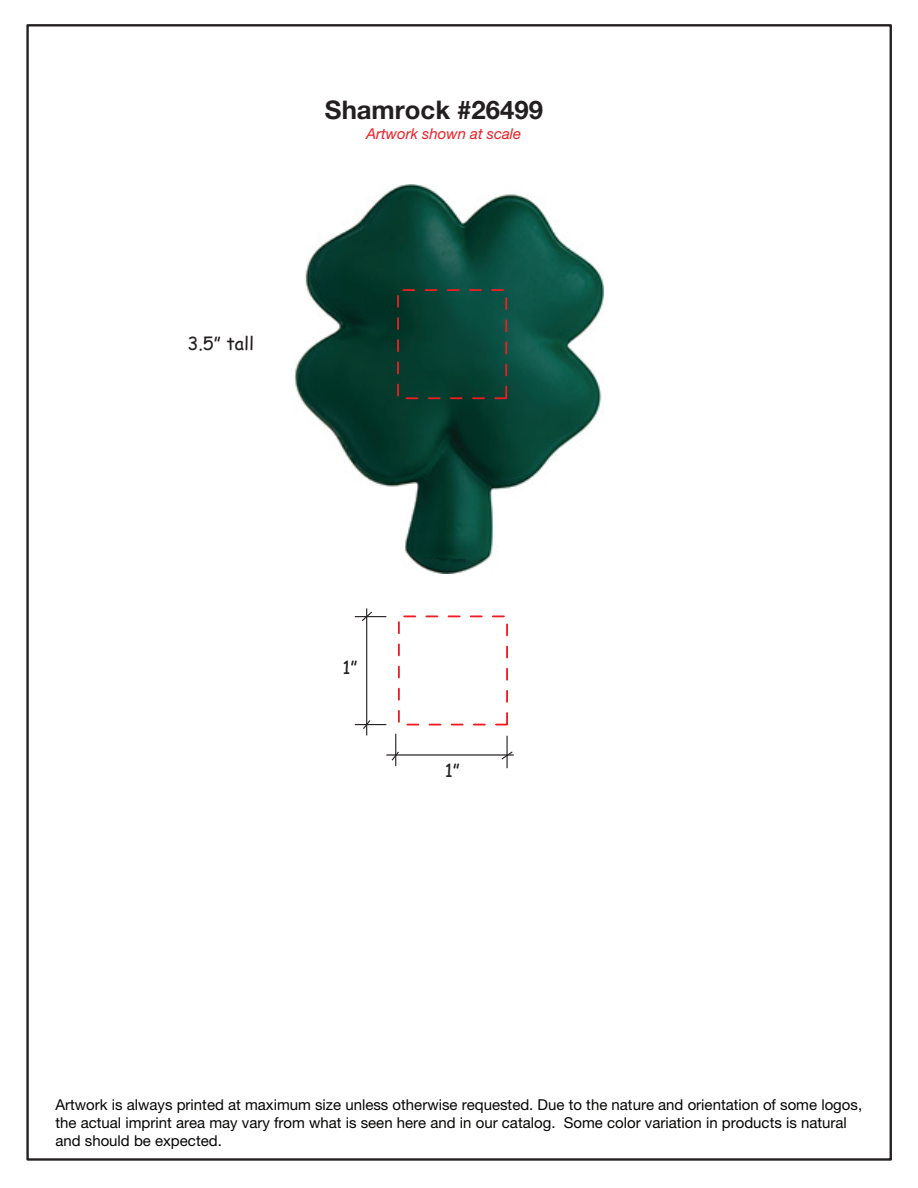
<style>
.page{position:relative;width:918px;height:1188px;background:#fff}
.page>*{position:absolute;margin:0;border:0;box-sizing:border-box;transform-origin:0 0}
.t1{font:700 25.65px "Helvetica Neue LT Pro";color:#231f20}
.t2{font:18px "Comic Sans MS";color:#231f20}
.t3{font:15px/18px "Helvetica Neue LT Pro";color:#050504}
.t4{font:italic 15px "Helvetica Neue LT Pro";color:#ee1d23}
</style>
<div class="page">
<img style="left:295px;top:185px;width:309px;height:388px">
<hr style="left:366px;top:608px;width:1px;height:127px;background:#231f20">
<hr style="left:355px;top:616px;width:31px;height:1px;background:#231f20">
<svg style="left:361px;top:610px;width:12px;height:12px"></svg>
<hr style="left:355px;top:724px;width:31px;height:1px;background:#231f20">
<svg style="left:362px;top:719px;width:9px;height:11px"></svg>
<svg style="left:391px;top:750px;width:8px;height:12px"></svg>
<svg style="left:501px;top:750px;width:12px;height:11px"></svg>
<hr style="left:395px;top:734px;width:1px;height:32px;background:#231f20">
<hr style="left:507px;top:736px;width:1px;height:32px;background:#231f20">
<hr style="left:386px;top:754px;width:128px;height:2px;background:#231f20">
<div style="left:398px;top:615px;width:110px;height:111px;border:2px dashed #ee1d23"></div>
<div style="left:397px;top:289px;width:110px;height:110px;border:2px dashed #ee1d23"></div>
<h1 class="t1" style="left:325px;top:94px;width:220px">Shamrock #26499</h1>
<p class="t4" style="left:366px;top:125px;width:157px">Artwork shown at scale</p>
<p class="t2" style="left:188px;top:330px;width:68px">3.5” tall</p>
<p class="t2" style="left:343px;top:654px;width:17px">1”</p>
<p class="t2" style="left:445px;top:757px;width:17px">1”</p>
<p class="t3" style="left:55px;top:1096px;width:808px">Artwork is always printed at maximum size unless otherwise requested. Due to the nature and orientation of some logos, the actual imprint area may vary from what is seen here and in our catalog. Some color variation in products is natural and should be expected.</p>
</div>
